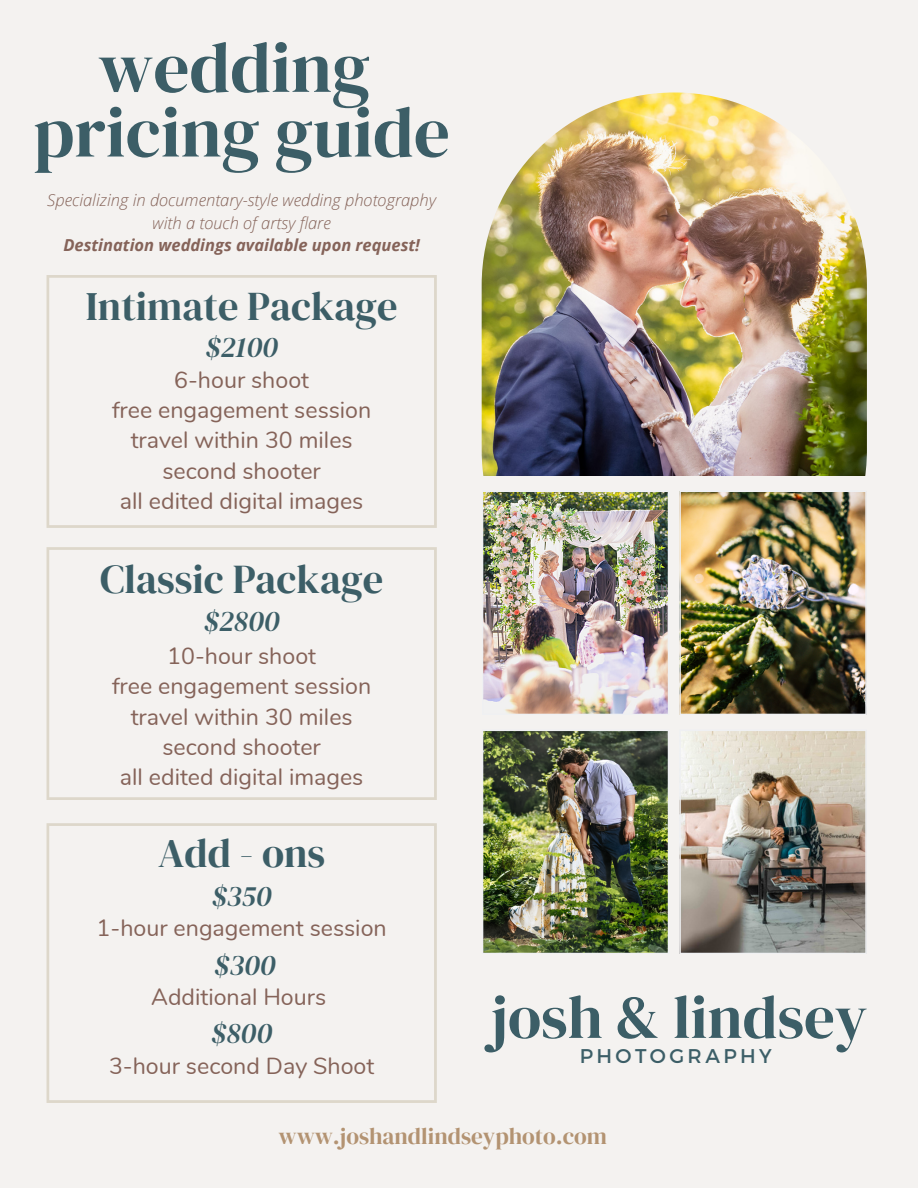
<style>
.page{position:relative;width:918px;height:1188px;background:#f4f2f0}
.page>*{position:absolute;margin:0;border:0;box-sizing:border-box;transform-origin:0 0}
.t1{font:71.1px "DM Serif Display";color:#3c5e67}
.t2{font:60.75px "DM Serif Display";color:#3c5e67}
.t3{font:40.5px "DM Serif Display";color:#3c5e67}
.t4{font:italic 29.25px "DM Serif Display";color:#3c5e67}
.t5{font:23.25px "Nunito";color:#856359}
.t6{font:23.25px "DM Serif Display";color:#b39372}
.t7{font:19.8px "Montserrat";letter-spacing:.17em;color:#3c5e67}
.t8{font:italic 300 16.5px "Open Sans";color:#856359}
.t9{font:italic 700 16.5px "Open Sans";color:#856359}
</style>
<div class="page">
<img style="left:482px;top:92px;width:385px;height:551px;border-radius:193px">
<div style="left:470px;top:476px;width:430px;height:453px;background:#f4f2f0"></div>
<img style="left:483px;top:492px;width:185px;height:222px">
<img style="left:679px;top:491px;width:188px;height:224px">
<img style="left:483px;top:731px;width:185px;height:222px">
<img style="left:679px;top:731px;width:188px;height:223px">
<svg style="left:47px;top:823px;width:390px;height:280px"></svg>
<svg style="left:47px;top:547px;width:390px;height:253px"></svg>
<svg style="left:47px;top:275px;width:390px;height:253px"></svg>
<p class="t1" style="left:98px;top:18px;width:274px">wedding</p>
<p class="t1" style="left:33px;top:83px;width:418px">pricing guide</p>
<p class="t8" style="left:47px;top:189px;width:390px">Specializing in documentary-style wedding photography</p>
<p class="t8" style="left:153px;top:211px;width:180px">with a touch of artsy flare</p>
<p class="t9" style="left:63px;top:234px;width:358px">Destination weddings available upon request!</p>
<p class="t3" style="left:86px;top:279px;width:313px">Intimate Package</p>
<p class="t4" style="left:205px;top:327px;width:75px">$2100</p>
<p class="t5" style="left:174px;top:364px;width:136px">6-hour shoot</p>
<p class="t5" style="left:112px;top:395px;width:261px">free engagement session</p>
<p class="t5" style="left:131px;top:425px;width:224px">travel within 30 miles</p>
<p class="t5" style="left:163px;top:455px;width:160px">second shooter</p>
<p class="t5" style="left:120px;top:486px;width:245px">all edited digital images</p>
<p class="t3" style="left:100px;top:551px;width:285px">Classic Package</p>
<p class="t4" style="left:203px;top:601px;width:78px">$2800</p>
<p class="t5" style="left:167px;top:640px;width:150px">10-hour shoot</p>
<p class="t5" style="left:112px;top:671px;width:261px">free engagement session</p>
<p class="t5" style="left:131px;top:701px;width:224px">travel within 30 miles</p>
<p class="t5" style="left:163px;top:732px;width:160px">second shooter</p>
<p class="t5" style="left:120px;top:762px;width:245px">all edited digital images</p>
<p class="t3" style="left:158px;top:825px;width:169px">Add - ons</p>
<p class="t4" style="left:211px;top:876px;width:62px">$350</p>
<p class="t5" style="left:97px;top:913px;width:292px">1-hour engagement session</p>
<p class="t4" style="left:214px;top:944px;width:63px">$300</p>
<p class="t5" style="left:151px;top:981px;width:176px">Additional Hours</p>
<p class="t4" style="left:211px;top:1013px;width:63px">$800</p>
<p class="t5" style="left:109px;top:1050px;width:267px">3-hour second Day Shoot</p>
<p class="t2" style="left:491px;top:975px;width:378px">josh &amp; lindsey</p>
<p class="t7" style="left:580px;top:1043px;width:194px">PHOTOGRAPHY</p>
<p class="t6" style="left:279px;top:1120px;width:330px">www.joshandlindseyphoto.com</p>
</div>
